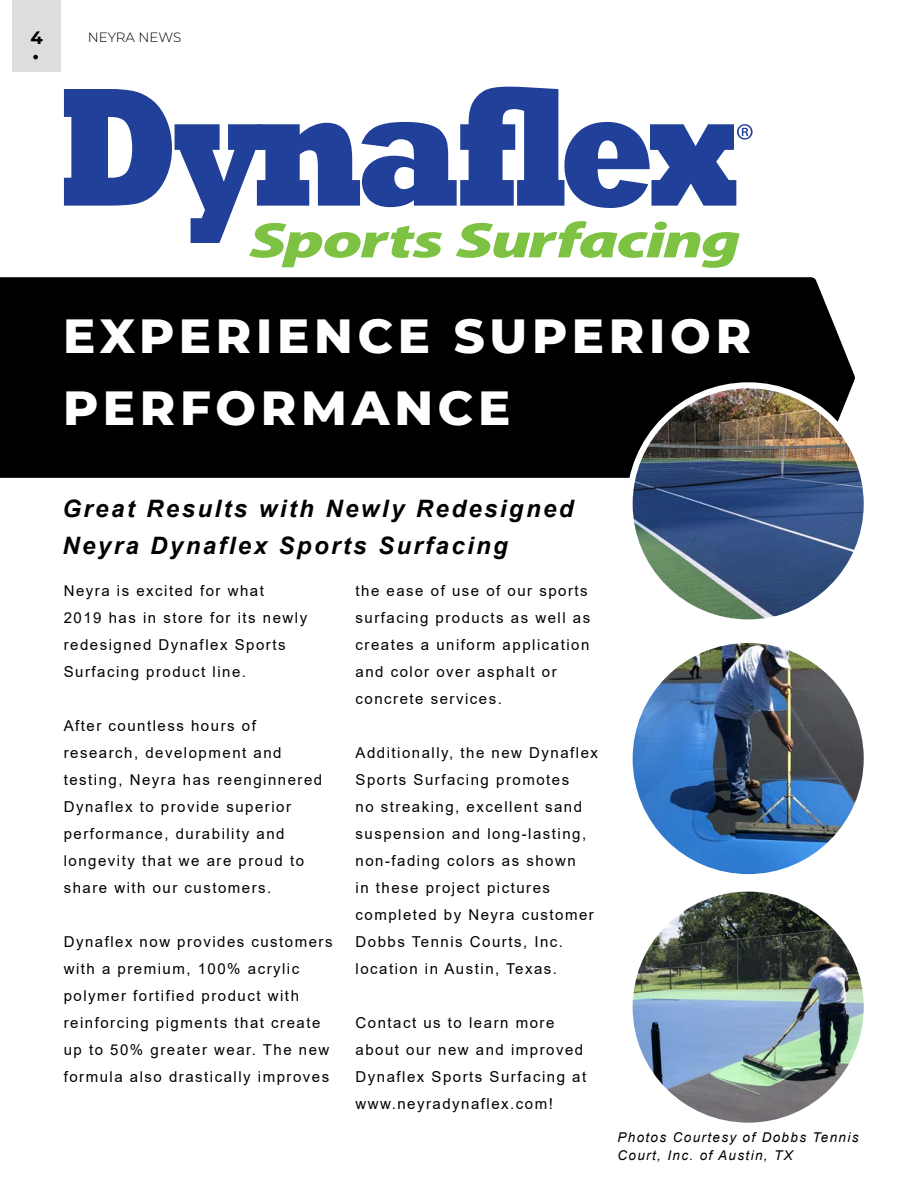
<style>
.page{position:relative;width:918px;height:1188px;background:#fff}
.page>*{position:absolute;margin:0;border:0;box-sizing:border-box;transform-origin:0 0}
.t1{font:800 48px/72px "Montserrat";letter-spacing:.1em;color:#fff}
.t2{font:italic 700 24px/37.5px "Arial";letter-spacing:.1em;color:#000}
.t3{font:700 18px "Montserrat";color:#000}
.t4{font:15px/27px "Arial";letter-spacing:.1em;color:#000}
.t5{font:italic 13.5px/18px "Arial";letter-spacing:.1em;color:#000}
.t6{font:300 13.5px "Montserrat";letter-spacing:-.01em;color:#000}
</style>
<div class="page">
<div style="left:0;top:277px;width:855px;height:201px;background:#000"></div>
<svg style="left:64px;top:87px;width:689px;height:181px"></svg>
<img style="left:630px;top:385px;width:237px;height:237px;border-radius:119px">
<div style="left:627px;top:382px;width:243px;height:243px;border:6px solid #fff;border-radius:50%"></div>
<img style="left:630px;top:889px;width:237px;height:237px;border-radius:119px">
<div style="left:627px;top:886px;width:243px;height:243px;border:6px solid #fff;border-radius:50%"></div>
<img style="left:630px;top:640px;width:237px;height:237px;border-radius:119px">
<div style="left:627px;top:637px;width:243px;height:243px;border:6px solid #fff;border-radius:50%"></div>
<div style="left:12px;top:0;width:49px;height:72px;background:#dcddde"></div>
<svg style="left:33px;top:55px;width:5px;height:4px"></svg>
<p class="t3" style="left:30px;top:25px;width:14px">4</p>
<p class="t6" style="left:88px;top:28px;width:95px">NEYRA NEWS</p>
<h1 class="t1" style="left:63px;top:297px;width:690px">EXPERIENCE SUPERIOR<br>PERFORMANCE</h1>
<h2 class="t2" style="left:62px;top:491px;width:513px">Great Results with Newly Redesigned<br>Neyra Dynaflex Sports Surfacing</h2>
<p class="t4" style="left:64px;top:577px;width:245px">Neyra is excited for what<br>2019 has in store for its newly redesigned Dynaflex Sports<br>Surfacing product line.</p>
<p class="t4" style="left:64px;top:712px;width:260px">After countless hours of research, development and testing, Neyra has reenginnered<br>Dynaflex to provide superior performance, durability and longevity that we are proud to share with our customers.</p>
<p class="t4" style="left:64px;top:928px;width:270px">Dynaflex now provides customers with a premium, 100% acrylic polymer fortified product with reinforcing pigments that create up to 50% greater wear. The new formula also drastically improves</p>
<p class="t4" style="left:356px;top:577px;width:236px">the ease of use of our sports surfacing products as well as creates a uniform application and color over asphalt or concrete services.</p>
<p class="t4" style="left:356px;top:739px;width:244px">Additionally, the new Dynaflex<br>Sports Surfacing promotes<br>no streaking, excellent sand suspension and long-lasting, non-fading colors as shown<br>in these project pictures completed by Neyra customer<br>Dobbs Tennis Courts, Inc. location in Austin, Texas.</p>
<p class="t4" style="left:356px;top:1009px;width:232px">Contact us to learn more about our new and improved<br>Dynaflex Sports Surfacing at www.neyradynaflex.com!</p>
<p class="t5" style="left:617px;top:1128px;width:243px">Photos Courtesy of Dobbs Tennis<br>Court, Inc. of Austin, TX</p>
</div>
